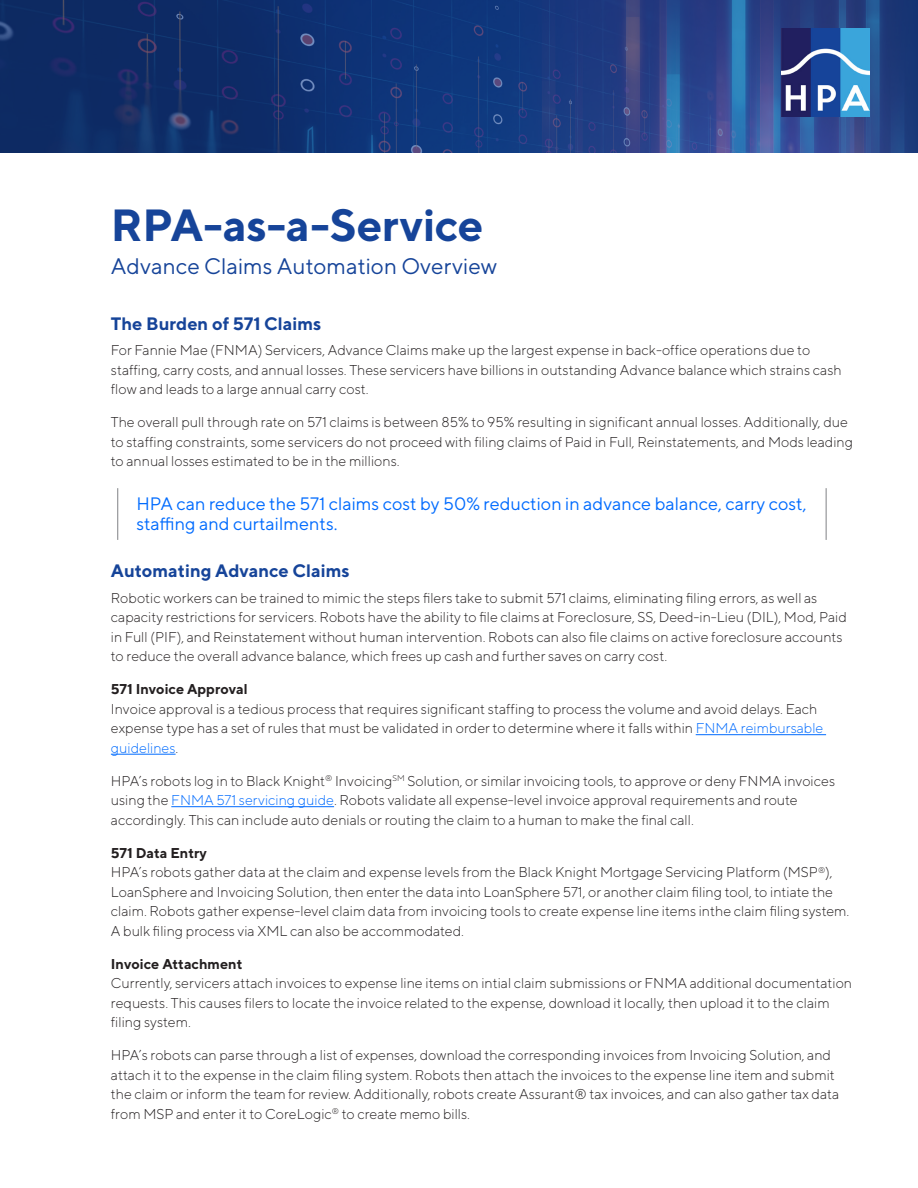
<style>
.page{position:relative;width:918px;height:1188px;background:#fff}
.page>*{position:absolute;margin:0;border:0;box-sizing:border-box;transform-origin:0 0}
.Document_title_36_40{font:700 45px "TT Norms";letter-spacing:-.01em;color:#164499}
.Document_title_36_40-2{font:22.5px "TT Norms";color:#164499}
.Page_subheadline_14{font:18px/19.5px "TT Norms";color:#006bfe}
.Body_headline_12_13{font:700 18px "TT Norms";color:#164499}
.Body_9_5_13{font:300 14.25px/19.5px "TT Norms";color:#231f20}
.Body_subheadline_9_5{font:700 14.25px "TT Norms";color:#231f20}
.s1{color:#006bfe}
</style>
<div class="page">
<img style="left:0;top:0;width:918px;height:152px">
<img style="left:781px;top:29px;width:88px;height:87px">
<hr style="left:696px;top:734px;width:130px;height:1px;background:#006bfe">
<hr style="left:111px;top:754px;width:65px;height:1px;background:#006bfe">
<hr style="left:171px;top:806px;width:163px;height:1px;background:#006bfe">
<hr style="left:117px;top:488px;width:1px;height:52px;background:#808285">
<hr style="left:826px;top:488px;width:1px;height:52px;background:#808285">
<p class="Document_title_36_40" style="left:111px;top:197px;width:374px">RPA-as-a-Service</p>
<p class="Document_title_36_40-2" style="left:111px;top:252px;width:388px">Advance Claims Automation Overview</p>
<p class="Body_headline_12_13" style="left:111px;top:312px;width:212px">The Burden of 571 Claims</p>
<p class="Body_9_5_13" style="left:111px;top:340px;width:732px">For Fannie Mae (FNMA) Servicers, Advance Claims make up the largest expense in back-office operations due to staffing, carry costs, and annual losses. These servicers have billions in outstanding Advance balance which strains cash flow and leads to a large annual carry cost.</p>
<p class="Body_9_5_13" style="left:111px;top:412px;width:744px">The overall pull through rate on 571 claims is between 85% to 95% resulting in significant annual losses. Additionally, due to staffing constraints, some servicers do not proceed with filing claims of Paid in Full, Reinstatements, and Mods leading to annual losses estimated to be in the millions.</p>
<p class="Page_subheadline_14" style="left:136px;top:494px;width:672px">HPA can reduce the 571 claims cost by 50% reduction in advance balance, carry cost, staffing and curtailments.</p>
<p class="Body_headline_12_13" style="left:111px;top:560px;width:240px">Automating Advance Claims</p>
<p class="Body_9_5_13" style="left:111px;top:588px;width:738px">Robotic workers can be trained to mimic the steps filers take to submit 571 claims, eliminating filing errors, as well as capacity restrictions for servicers. Robots have the ability to file claims at Foreclosure, SS, Deed-in-Lieu (DIL), Mod, Paid in Full (PIF), and Reinstatement without human intervention. Robots can also file claims on active foreclosure accounts to reduce the overall advance balance, which frees up cash and further saves on carry cost.</p>
<p class="Body_subheadline_9_5" style="left:111px;top:680px;width:138px">571 Invoice Approval</p>
<p class="Body_9_5_13" style="left:111px;top:699px;width:714px">Invoice approval is a tedious process that requires significant staffing to process the volume and avoid delays. Each expense type has a set of rules that must be validated in order to determine where it falls within <span class="s1">FNMA reimbursable guidelines</span>.</p>
<p class="Body_9_5_13" style="left:111px;top:771px;width:726px">HPA’s robots log in to Black Knight<sup>®</sup> Invoicing<sup>SM</sup> Solution, or similar invoicing tools, to approve or deny FNMA invoices using the <span class="s1">FNMA 571 servicing guide</span>. Robots validate all expense-level invoice approval requirements and route accordingly. This can include auto denials or routing the claim to a human to make the final call.</p>
<p class="Body_subheadline_9_5" style="left:111px;top:844px;width:97px">571 Data Entry</p>
<p class="Body_9_5_13" style="left:111px;top:862px;width:740px">HPA’s robots gather data at the claim and expense levels from the Black Knight Mortgage Servicing Platform (MSP<sup>®</sup>), LoanSphere and Invoicing Solution, then enter the data into LoanSphere 571, or another claim filing tool, to intiate the claim. Robots gather expense-level claim data from invoicing tools to create expense line items inthe claim filing system.<br>A bulk filing process via XML can also be accommodated.</p>
<p class="Body_subheadline_9_5" style="left:111px;top:955px;width:133px">Invoice Attachment</p>
<p class="Body_9_5_13" style="left:111px;top:973px;width:743px">Currently, servicers attach invoices to expense line items on intial claim submissions or FNMA additional documentation requests. This causes filers to locate the invoice related to the expense, download it locally, then upload it to the claim filing system.</p>
<p class="Body_9_5_13" style="left:111px;top:1045px;width:730px">HPA’s robots can parse through a list of expenses, download the corresponding invoices from Invoicing Solution, and attach it to the expense in the claim filing system. Robots then attach the invoices to the expense line item and submit the claim or inform the team for review. Additionally, robots create Assurant® tax invoices, and can also gather tax data from MSP and enter it to CoreLogic<sup>®</sup> to create memo bills.</p>
</div>
